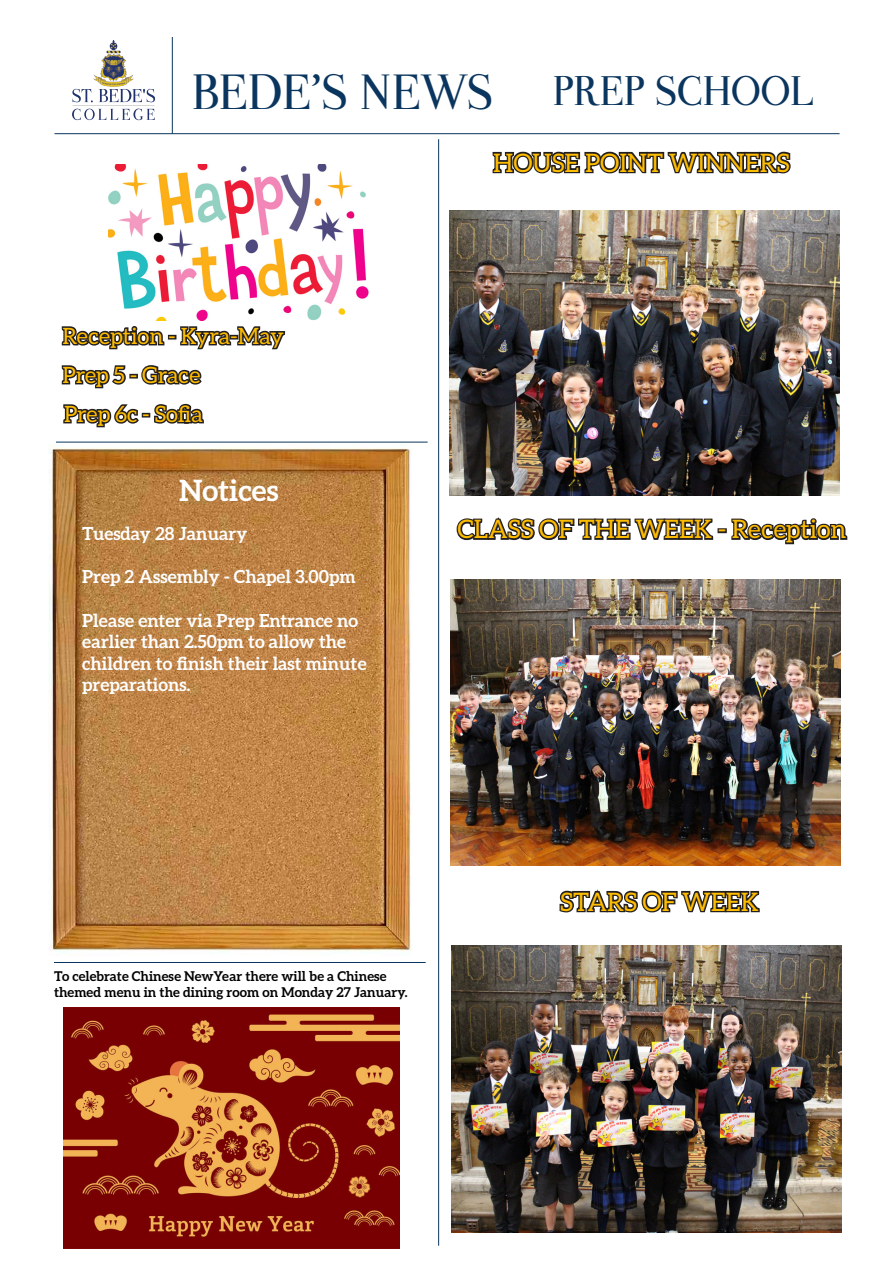
<style>
.page{position:relative;width:893px;height:1263px;background:#fff}
.page>*{position:absolute;margin:0;border:0;box-sizing:border-box;transform-origin:0 0}
.t1{font:43.05px "Valentina";letter-spacing:-.005em;color:#0a355e}
.t2{font:36px "Valentina";letter-spacing:-.01em;color:#0a355e}
.t3{font:700 29.4px "Aleo";color:#fff}
.t4{font:25.5px "Aleo";color:#ffbd00}
.t5{font:22.5px "Aleo";color:#ffbd00}
.t6{font:700 18px/21.6px "Aleo";color:#fff}
.t7{font:700 13.5px/16.2px "Aleo";color:#000}
</style>
<div class="page">
<svg style="left:72px;top:109px;width:83px;height:11px"></svg>
<svg style="left:72px;top:89px;width:83px;height:13px"></svg>
<img style="left:100px;top:40px;width:25px;height:41px">
<hr style="left:172px;top:37px;width:1px;height:97px;background:#0a355e">
<hr style="left:55px;top:133px;width:785px;height:1px;background:#0a355e">
<img style="left:49px;top:441px;width:363px;height:511px">
<hr style="left:438px;top:139px;width:1px;height:1107px;background:#0a355e">
<svg style="left:559px;top:889px;width:201px;height:24px"></svg>
<svg style="left:491px;top:133px;width:302px;height:41px"></svg>
<svg style="left:456px;top:517px;width:258px;height:24px"></svg>
<div style="left:717px;top:528px;width:10px;height:5px;border:3px solid #231f20"></div>
<svg style="left:731px;top:518px;width:117px;height:27px"></svg>
<img style="left:108px;top:164px;width:261px;height:156px">
<hr style="left:56px;top:442px;width:372px;height:1px;background:#0a355e">
<img style="left:451px;top:945px;width:391px;height:287px">
<img style="left:450px;top:580px;width:390px;height:285px">
<img style="left:450px;top:210px;width:390px;height:285px">
<svg style="left:60px;top:254px;width:227px;height:194px"></svg>
<img style="left:63px;top:1007px;width:336px;height:241px">
<hr style="left:54px;top:962px;width:372px;height:1px;background:#0a355e">
<p class="t1" style="left:191px;top:63px;width:303px">BEDE’S NEWS</p>
<p class="t2" style="left:553px;top:66px;width:262px">PREP SCHOOL</p>
<p class="t5" style="left:63px;top:323px;width:223px">Reception - Kyra-May</p>
<p class="t5" style="left:63px;top:362px;width:139px">Prep 5 - Grace</p>
<p class="t5" style="left:64px;top:401px;width:140px">Prep 6c - Sofia</p>
<p class="t3" style="left:179px;top:473px;width:101px">Notices</p>
<p class="t6" style="left:82px;top:522px;width:167px">Tuesday 28 January</p>
<p class="t6" style="left:82px;top:566px;width:275px">Prep 2 Assembly - Chapel 3.00pm</p>
<p class="t6" style="left:82px;top:609px;width:286px">Please enter via Prep Entrance no earlier than 2.50pm to allow the children to finish their last minute preparations.</p>
<p class="t4" style="left:493px;top:148px;width:298px">HOUSE POINT WINNERS</p>
<p class="t4" style="left:458px;top:515px;width:390px">CLASS OF THE WEEK - Reception</p>
<p class="t7" style="left:54px;top:968px;width:355px">To celebrate Chinese NewYear there will be a Chinese themed menu in the dining room on Monday 27 January.</p>
<p class="t4" style="left:560px;top:887px;width:200px">STARS OF WEEK</p>
</div>
